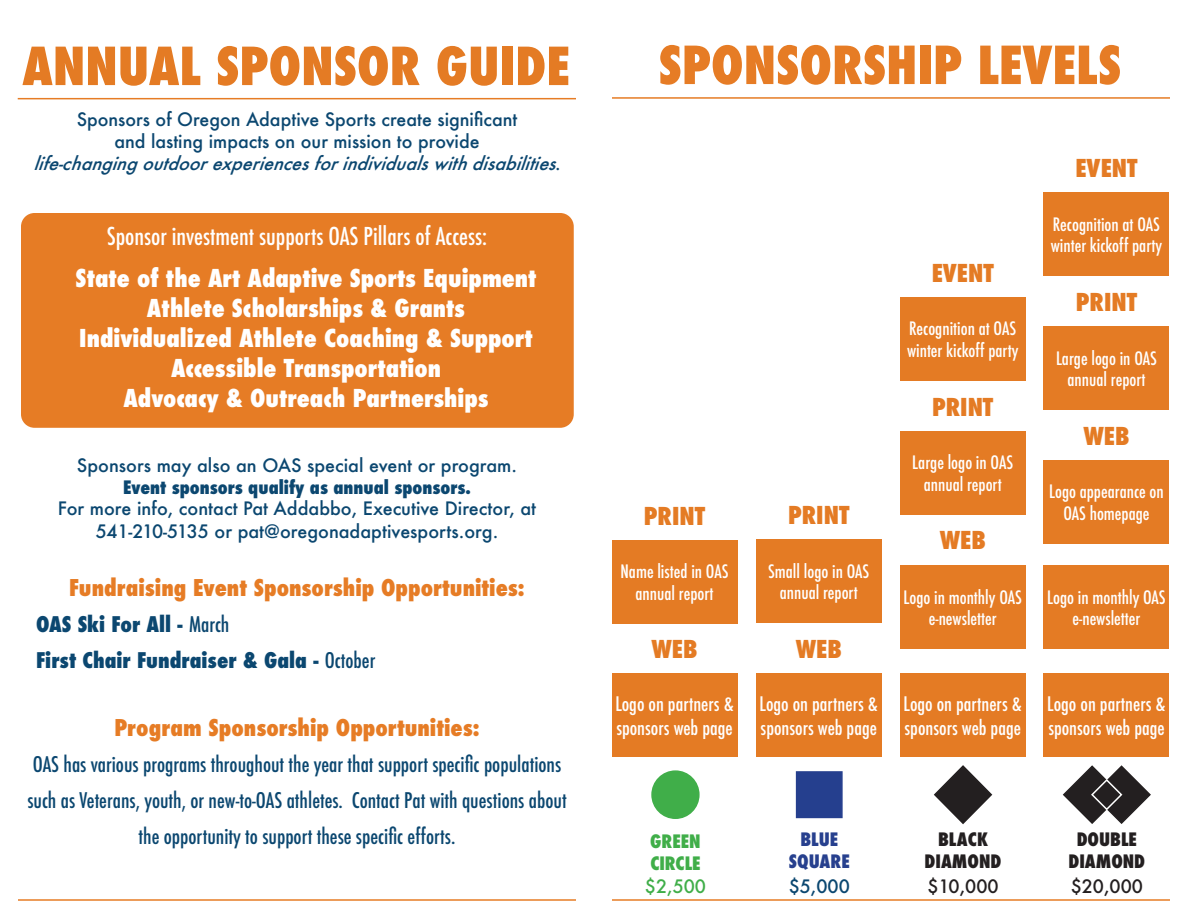
<style>
.page{position:relative;width:1188px;height:918px;background:#fff}
.page>*{position:absolute;margin:0;border:0;box-sizing:border-box;transform-origin:0 0}
.t1{font:800 condensed 51px "Futura";color:#e47b24}
.t2{font:800 condensed 51px "Futura";color:#e67c25}
.t3{font:800 condensed 24px "Futura";color:#fff}
.t4{font:500 condensed 24px "Futura";color:#fff}
.t5{font:800 condensed 24px "Futura";color:#e47b24}
.t6{font:800 condensed 22.5px "Futura";color:#e67c25}
.t7{font:500 condensed 21px/36px "Futura";color:#0b4770;text-align:center}
.t8{font:800 condensed 21px "Futura";color:#0b4770}
.t9{font:500 condensed 19.5px/23.4px "Futura";color:#fff}
.t10{font:500 condensed 18px/21.6px "Futura";color:#fff;text-align:center}
.t11{font:500 18px "Futura";color:#0b4770}
.t12{font:italic 500 18px "Futura";color:#0b4770}
.t13{font:800 condensed 18px "Futura";color:#0b4770}
.t14{font:800 condensed 18px "Futura";color:#231f20}
.t15{font:500 18px "Futura";color:#231f20}
.t16{font:800 condensed 18px "Futura";color:#40ae49}
.t17{font:800 condensed 18px/21.6px "Futura";color:#27408e;text-align:center}
.t18{font:500 18px "Futura";color:#40ae49}
.s1{font-style:normal}
.s2{font-weight:500}
</style>
<div class="page">
<div style="left:21px;top:213px;width:553px;height:215px;background:#e67c25;border-radius:14px"></div>
<hr style="left:18px;top:98px;width:558px;height:1px;background:#e67c25">
<hr style="left:18px;top:899px;width:558px;height:2px;background:#e67c25">
<hr style="left:612px;top:899px;width:558px;height:2px;background:#e67c25">
<hr style="left:612px;top:97px;width:558px;height:2px;background:#e67c25">
<div style="left:652px;top:771px;width:47px;height:47px;background:#40ae49;border-radius:50%"></div>
<div style="left:651px;top:770px;width:49px;height:49px;border:2px solid #40ae49;border-radius:50%"></div>
<div style="left:796px;top:771px;width:47px;height:47px;background:#253f8e;border:2px solid #253f8e"></div>
<svg style="left:933px;top:765px;width:60px;height:60px"></svg>
<svg style="left:1062px;top:765px;width:89px;height:59px"></svg>
<div style="left:612px;top:540px;width:125px;height:83px;background:#e47b24"></div>
<div style="left:756px;top:673px;width:125px;height:84px;background:#e47b24"></div>
<div style="left:900px;top:673px;width:125px;height:84px;background:#e47b24"></div>
<div style="left:1044px;top:673px;width:125px;height:84px;background:#e47b24"></div>
<div style="left:756px;top:539px;width:125px;height:84px;background:#e47b24"></div>
<div style="left:900px;top:431px;width:125px;height:83px;background:#e47b24"></div>
<div style="left:900px;top:566px;width:125px;height:83px;background:#e47b24"></div>
<div style="left:1044px;top:326px;width:125px;height:83px;background:#e47b24"></div>
<div style="left:1044px;top:566px;width:125px;height:83px;background:#e47b24"></div>
<div style="left:1044px;top:460px;width:125px;height:83px;background:#e47b24"></div>
<div style="left:900px;top:297px;width:125px;height:83px;background:#e47b24"></div>
<div style="left:1044px;top:193px;width:125px;height:83px;background:#e47b24"></div>
<div style="left:612px;top:673px;width:125px;height:84px;background:#e47b24"></div>
<p class="t1" style="left:22px;top:31px;width:549px">ANNUAL SPONSOR GUIDE</p>
<p class="t2" style="left:659px;top:30px;width:464px">SPONSORSHIP LEVELS</p>
<p class="t11" style="left:77px;top:107px;width:442px">Sponsors of Oregon Adaptive Sports create significant</p>
<p class="t11" style="left:114px;top:129px;width:367px">and lasting impacts on our mission to provide</p>
<p class="t12" style="left:33px;top:151px;width:531px">life-changingoutdoorexperiencesforindividualswithdisabilities<span class="s1">.</span></p>
<p class="t4" style="left:107px;top:221px;width:382px">Sponsor investment supports OAS Pillars of Access:</p>
<p class="t3" style="left:76px;top:262px;width:462px">State of the Art Adaptive Sports Equipment</p>
<p class="t3" style="left:147px;top:292px;width:320px">Athlete Scholarships &amp; Grants</p>
<p class="t3" style="left:79px;top:322px;width:455px">Individualized Athlete Coaching &amp; Support</p>
<p class="t3" style="left:171px;top:352px;width:271px">Accessible Transportation</p>
<p class="t3" style="left:123px;top:382px;width:367px">Advocacy &amp; Outreach Partnerships</p>
<p class="t11" style="left:77px;top:453px;width:442px">Sponsors may also an OAS special event or program.</p>
<p class="t13" style="left:123px;top:475px;width:349px">Event sponsors qualify as annual sponsors.</p>
<p class="t11" style="left:58px;top:496px;width:480px">For more info, contact Pat Addabbo, Executive Director, at</p>
<p class="t11" style="left:96px;top:519px;width:404px">541-210-5135 or pat@oregonadaptivesports.org.</p>
<p class="t6" style="left:69px;top:573px;width:457px">Fundraising Event Sponsorship Opportunities:</p>
<p class="t8" style="left:36px;top:610px;width:195px">OAS Ski For All - <span class="s2">March</span></p>
<p class="t8" style="left:36px;top:646px;width:341px">First Chair Fundraiser &amp; Gala - <span class="s2">October</span></p>
<p class="t6" style="left:114px;top:712px;width:367px">Program Sponsorship Opportunities:</p>
<p class="t7" style="left:27px;top:746px;width:541px">OAS has various programs throughout the year that support specific populations such as Veterans, youth, or new-to-OAS athletes. Contact Pat with questions about the opportunity to support these specific efforts.</p>
<p class="t5" style="left:1075px;top:152px;width:64px">EVENT</p>
<p class="t5" style="left:644px;top:499px;width:63px">PRINT</p>
<p class="t10" style="left:620px;top:561px;width:110px">Name listed in OAS annual report</p>
<p class="t5" style="left:788px;top:499px;width:63px">PRINT</p>
<p class="t10" style="left:768px;top:560px;width:103px">Small logo in OAS annual report</p>
<p class="t5" style="left:652px;top:633px;width:48px">WEB</p>
<p class="t5" style="left:796px;top:633px;width:48px">WEB</p>
<p class="t5" style="left:932px;top:256px;width:64px">EVENT</p>
<p class="t10" style="left:907px;top:318px;width:113px;text-align:left">Recognition at OAS winter kickoff party</p>
<p class="t5" style="left:932px;top:390px;width:63px">PRINT</p>
<p class="t10" style="left:912px;top:452px;width:102px">Large logo in OAS annual report</p>
<p class="t5" style="left:940px;top:524px;width:48px">WEB</p>
<p class="t10" style="left:904px;top:586px;width:120px">Logo in monthly OAS e-newsletter</p>
<p class="t10" style="left:1051px;top:213px;width:113px;text-align:left">Recognition at OAS winter kickoff party</p>
<p class="t5" style="left:1076px;top:286px;width:63px">PRINT</p>
<p class="t10" style="left:1056px;top:347px;width:102px">Large logo in OAS annual report</p>
<p class="t5" style="left:1083px;top:419px;width:48px">WEB</p>
<p class="t10" style="left:1049px;top:481px;width:116px">Logo appearance on<br>OAS homepage</p>
<p class="t10" style="left:1047px;top:586px;width:120px">Logo in monthly OAS e-newsletter</p>
<p class="t9" style="left:615px;top:693px;width:120px">Logo on partners &amp; sponsors web page</p>
<p class="t9" style="left:760px;top:693px;width:120px">Logo on partners &amp; sponsors web page</p>
<p class="t9" style="left:904px;top:693px;width:120px">Logo on partners &amp; sponsors web page</p>
<p class="t9" style="left:1047px;top:693px;width:120px">Logo on partners &amp; sponsors web page</p>
<p class="t16" style="left:650px;top:830px;width:52px">GREEN</p>
<p class="t16" style="left:650px;top:851px;width:52px">CIRCLE</p>
<p class="t18" style="left:645px;top:874px;width:63px">$2,500</p>
<p class="t17" style="left:789px;top:829px;width:62px">BLUE<br>SQUARE</p>
<p class="t11" style="left:789px;top:874px;width:63px">$5,000</p>
<p class="t14" style="left:938px;top:827px;width:52px">BLACK</p>
<p class="t14" style="left:925px;top:849px;width:78px">DIAMOND</p>
<p class="t15" style="left:927px;top:874px;width:73px">$10,000</p>
<p class="t14" style="left:1077px;top:827px;width:62px">DOUBLE</p>
<p class="t14" style="left:1068px;top:849px;width:78px">DIAMOND</p>
<p class="t15" style="left:1071px;top:874px;width:74px">$20,000</p>
</div>
